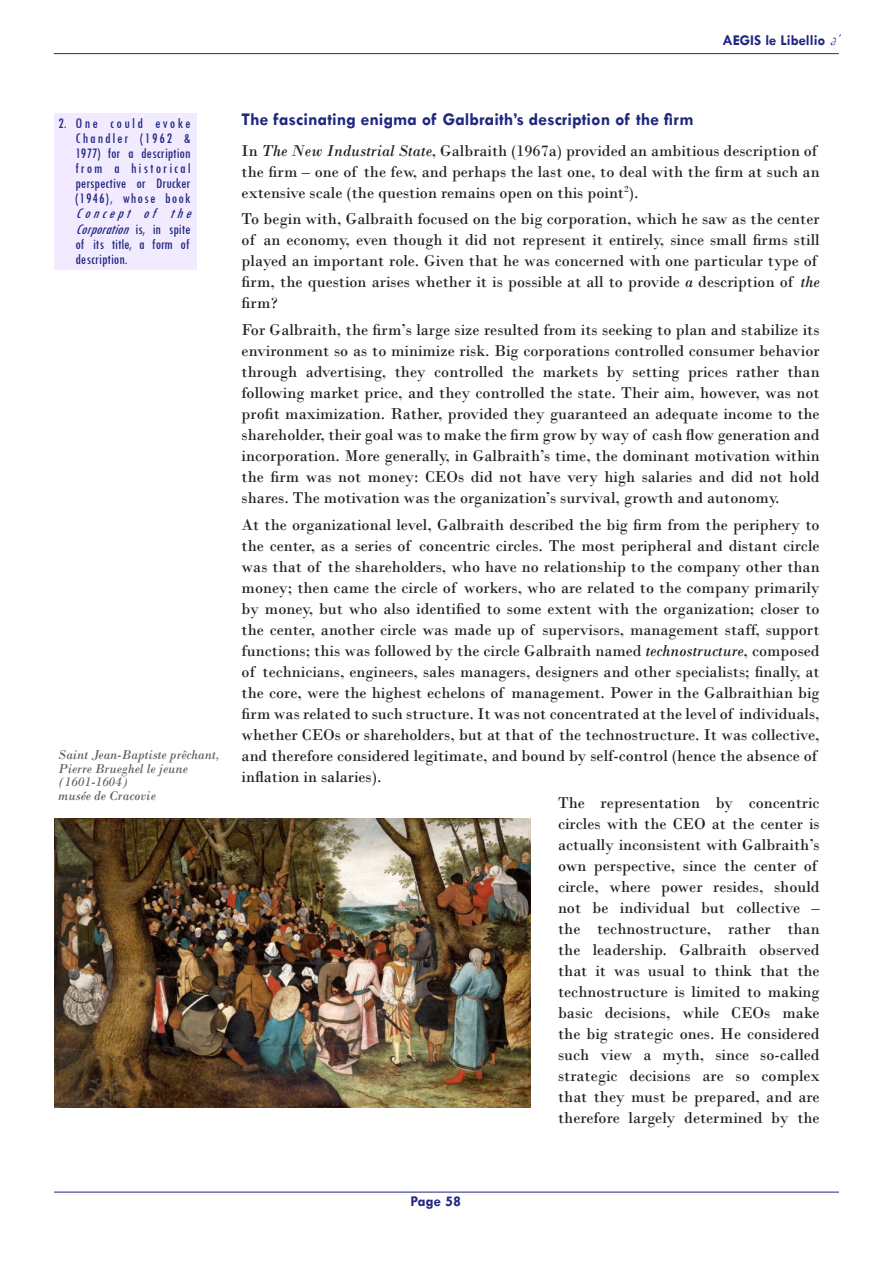
<style>
.page{position:relative;width:893px;height:1263px;background:#fff}
.page>*{position:absolute;margin:0;border:0;box-sizing:border-box;transform-origin:0 0}
.Article_-_Sous_titre{font:700 18px "Tw Cen";color:#202780}
.Article_-_Texte{font:16.5px/21px "Bodoni";color:#231f20}
.t1{font:condensed 15px/15px "Tw Cen";color:#202780}
.Article_-_Auteur_2_o{font:700 15px "Tw Cen";color:#202780}
.Article_-_Légendes_p{font:italic 13.5px/13.5px "Bodoni";color:#5f5f5f}
.s1{font-family:"French Script";font-weight:400;font-style:italic;font-size:16.5px}
.s2{font-style:italic}
</style>
<div class="page">
<hr style="left:54px;top:1192px;width:785px;height:1px;background:#202780">
<hr style="left:54px;top:53px;width:785px;height:1px;background:#202780">
<div style="left:54px;top:113px;width:143px;height:156px;background:#f2ebff"></div>
<img style="left:54px;top:818px;width:477px;height:289px">
<p class="Article_-_Auteur_2_o" style="left:722px;top:31px;width:124px">AEGIS le Libellio <span class="s1">d’</span></p>
<p class="t1" style="left:75px;top:116px;width:123px;text-indent:-17px">2. One could evoke<br>Chandler (1962 &amp;<br>1977) for a description from a historical perspective or Drucker (1946), whose book<br><span class="s2">Concept of the<br>Corporation</span> i s , i n s p i t e of its title, a form of description.</p>
<p class="Article_-_Légendes_p" style="left:58px;top:748px;width:163px">Saint Jean-Baptiste prêchant,<br>Pierre Brueghel le jeune (1601-1604)<br>musée de Cracovie</p>
<p class="Article_-_Sous_titre" style="left:242px;top:109px;width:454px">The fascinating enigma of Galbraith’s description of the firm</p>
<p class="Article_-_Texte" style="left:242px;top:140px;width:579px">In <span class="s2">The New Industrial State</span>, Galbraith (1967a) provided an ambitious description of the firm – one of the few, and perhaps the last one, to deal with the firm at such an extensive scale (the question remains open on this point<sup>2</sup>).</p>
<p class="Article_-_Texte" style="left:242px;top:209px;width:580px">To begin with, Galbraith focused on the big corporation, which he saw as the center of an economy, even though it did not represent it entirely, since small firms still played an important role. Given that he was concerned with one particular type of firm, the question arises whether it is possible at all to provide <span class="s2">a</span> description of <span class="s2">the </span>firm?</p>
<p class="Article_-_Texte" style="left:242px;top:319px;width:580px;text-align:justify">For Galbraith, the firm’s large size resulted from its seeking to plan and stabilize its environment so as to minimize risk. Big corporations controlled consumer behavior through advertising, they controlled the markets by setting prices rather than following market price, and they controlled the state. Their aim, however, was not profit maximization. Rather, provided they guaranteed an adequate income to the shareholder, their goal was to make the firm grow by way of cash flow generation and incorporation. More generally, in Galbraith’s time, the dominant motivation within the firm was not money: CEOs did not have very high salaries and did not hold shares. The motivation was the organization’s survival, growth and autonomy.</p>
<p class="Article_-_Texte" style="left:242px;top:514px;width:579px">At the organizational level, Galbraith described the big firm from the periphery to the center, as a series of concentric circles. The most peripheral and distant circle was that of the shareholders, who have no relationship to the company other than money; then came the circle of workers, who are related to the company primarily by money, but who also identified to some extent with the organization; closer to the center, another circle was made up of supervisors, management staff, support functions; this was followed by the circle Galbraith named <span class="s2">technostructure</span>, composed of technicians, engineers, sales managers, designers and other specialists; finally, at the core, were the highest echelons of management. Power in the Galbraithian big firm was related to such structure. It was not concentrated at the level of individuals, whether CEOs or shareholders, but at that of the technostructure. It was collective, and therefore considered legitimate, and bound by self-control (hence the absence of inflation in salaries).</p>
<p class="Article_-_Texte" style="left:558px;top:792px;width:263px">The representation by concentric circles with the CEO at the center is actually inconsistent with Galbraith’s own perspective, since the center of circle, where power resides, should not be individual but collective – the technostructure, rather than the leadership. Galbraith observed that it was usual to think that the technostructure is limited to making basic decisions, while CEOs make the big strategic ones. He considered such view a myth, since so-called strategic decisions are so complex that they must be prepared, and are therefore largely determined by the</p>
<p class="Article_-_Auteur_2_o" style="left:410px;top:1192px;width:52px">Page 58</p>
</div>
